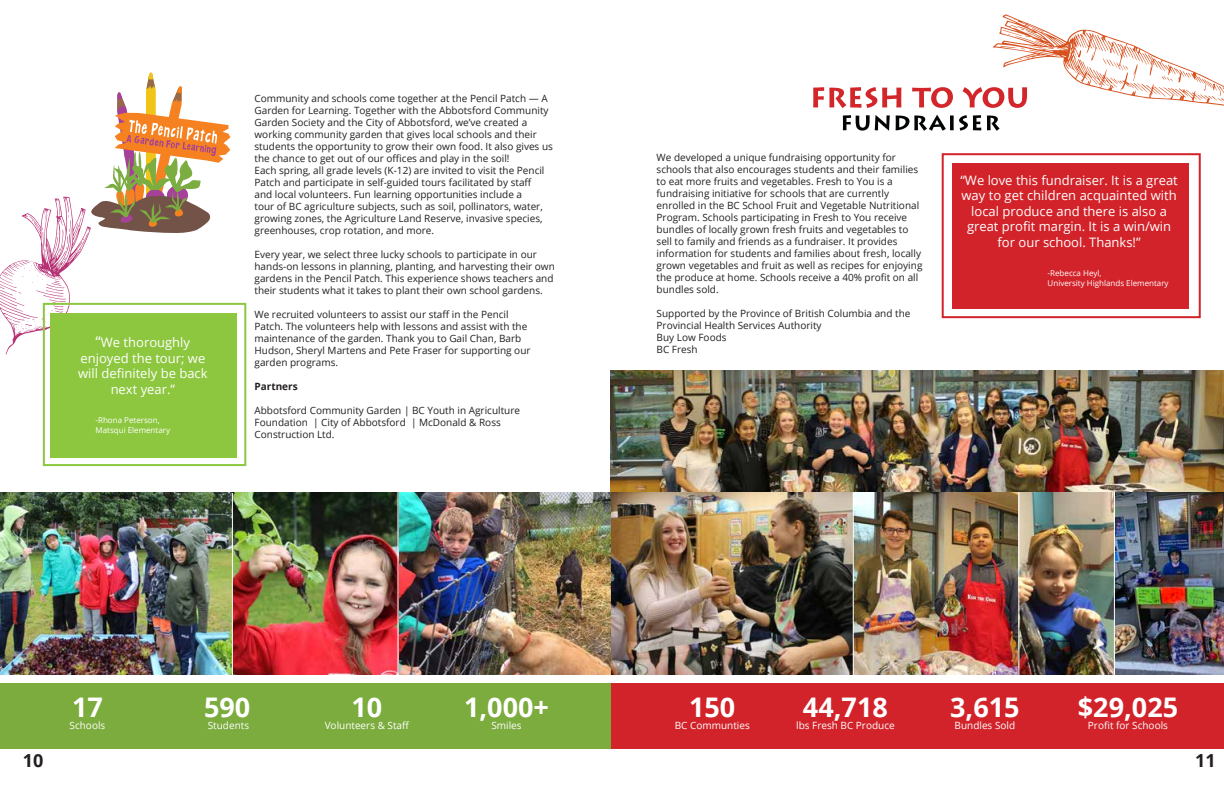
<style>
.page{position:relative;width:1224px;height:792px;background:#fff}
.page>*{position:absolute;margin:0;border:0;box-sizing:border-box;transform-origin:0 0}
.t1{font:700 27px "Open Sans";color:#fff}
.t2{font:700 18px "Open Sans";color:#231f20}
.t3{font:13px/15.6px "Open Sans";color:#fff;text-align:center}
.t4{font:10px/12px "Open Sans";color:#231f20}
.t5{font:10px "Open Sans";color:#fff}
.t6{font:700 10px "Open Sans";color:#231f20}
.t7{font:8px/9.6px "Open Sans";color:#fff}
.s1{font-size:15px}
</style>
<div class="page">
<div style="left:51px;top:313px;width:186px;height:144px;background:#8dc73f"></div>
<div style="left:43px;top:303px;width:203px;height:163px;border:2px solid #8dc73f"></div>
<img style="left:0;top:493px;width:1099px;height:181px">
<div style="left:0;top:683px;width:612px;height:66px;background:#7bac3d"></div>
<svg style="left:0;top:72px;width:242px;height:283px"></svg>
<div style="left:196px;top:190px;width:50px;height:15px;background:#fff"></div>
<hr style="left:232px;top:493px;width:1px;height:186px;background:#fff">
<hr style="left:398px;top:489px;width:1px;height:190px;background:#fff">
<div style="left:612px;top:683px;width:612px;height:66px;background:#d2232a"></div>
<svg style="left:843px;top:115px;width:157px;height:16px"></svg>
<img style="left:1099px;top:493px;width:125px;height:181px">
<hr style="left:853px;top:493px;width:1px;height:186px;background:#fff">
<hr style="left:1018px;top:489px;width:1px;height:190px;background:#fff">
<hr style="left:1114px;top:489px;width:1px;height:190px;background:#fff">
<div style="left:952px;top:163px;width:237px;height:146px;background:#d2232a"></div>
<div style="left:942px;top:153px;width:259px;height:165px;border:2px solid #d2232a"></div>
<img style="left:611px;top:370px;width:613px;height:121px">
<svg style="left:813px;top:14px;width:411px;height:94px"></svg>
<h3 class="t3" style="left:78px;top:334px;width:131px"><span class="s1">“</span>We thoroughly enjoyed the tour; we will definitely be back next year.”</h3>
<p class="t7" style="left:96px;top:415px;width:76px">-Rhona Peterson,<br>Matsqui Elementary</p>
<p class="t4" style="left:255px;top:92px;width:300px">Community and schools come together at the Pencil Patch — A Garden for Learning. Together with the Abbotsford Community Garden Society and the City of Abbotsford, we’ve created a working community garden that gives local schools and their students the opportunity to grow their own food. It also gives us the chance to get out of our offices and play in the soil!<br>Each spring, all grade levels (K-12) are invited to visit the Pencil Patch and participate in self-guided tours facilitated by staff<br>and local volunteers. Fun learning opportunities include a<br>tour of BC agriculture subjects, such as soil, pollinators, water, growing zones, the Agriculture Land Reserve, invasive species, greenhouses, crop rotation, and more.</p>
<p class="t4" style="left:255px;top:248px;width:302px">Every year, we select three lucky schools to participate in our hands-on lessons in planning, planting, and harvesting their own gardens in the Pencil Patch. This experience shows teachers and their students what it takes to plant their own school gardens.</p>
<p class="t4" style="left:255px;top:308px;width:278px">We recruited volunteers to assist our staff in the Pencil Patch. The volunteers help with lessons and assist with the maintenance of the garden. Thank you to Gail Chan, Barb Hudson, Sheryl Martens and Pete Fraser for supporting our garden programs.</p>
<p class="t6" style="left:255px;top:379px;width:45px">Partners</p>
<p class="t4" style="left:255px;top:404px;width:267px">Abbotsford Community Garden | BC Youth in Agriculture<br>Foundation | City of Abbotsford | McDonald &amp; Ross<br>Construction Ltd.</p>
<p class="t4" style="left:657px;top:151px;width:267px">We developed a unique fundraising opportunity for schools that also encourages students and their families to eat more fruits and vegetables. Fresh to You is a fundraising initiative for schools that are currently enrolled in the BC School Fruit and Vegetable Nutritional Program. Schools participating in Fresh to You receive bundles of locally grown fresh fruits and vegetables to sell to family and friends as a fundraiser. It provides information for students and families about fresh, locally grown vegetables and fruit as well as recipes for enjoying the produce at home. Schools receive a 40% profit on all bundles sold.</p>
<p class="t4" style="left:657px;top:307px;width:255px">Supported by the Province of British Columbia and the<br>Provincial Health Services Authority<br>Buy Low Foods<br>BC Fresh</p>
<h3 class="t3" style="left:960px;top:172px;width:219px">“We love this fundraiser. It is a great way to get children acquainted with local produce and there is also a great profit margin. It is a win/win for our school. Thanks!”</h3>
<p class="t7" style="left:1048px;top:268px;width:123px">-Rebecca Heyl,<br>University Highlands Elementary</p>
<h1 class="t1" style="left:72px;top:689px;width:32px">17</h1>
<p class="t5" style="left:70px;top:719px;width:37px">Schools</p>
<h1 class="t1" style="left:204px;top:689px;width:48px">590</h1>
<p class="t5" style="left:208px;top:719px;width:43px">Students</p>
<h1 class="t1" style="left:351px;top:689px;width:32px">10</h1>
<p class="t5" style="left:325px;top:719px;width:86px">Volunteers &amp; Staff</p>
<h1 class="t1" style="left:464px;top:689px;width:86px">1,000+</h1>
<p class="t5" style="left:491px;top:719px;width:32px">Smiles</p>
<h1 class="t1" style="left:689px;top:689px;width:48px">150</h1>
<p class="t5" style="left:675px;top:719px;width:77px">BC Communties</p>
<h1 class="t1" style="left:803px;top:689px;width:86px">44,718</h1>
<p class="t5" style="left:796px;top:719px;width:100px">lbs Fresh BC Produce</p>
<h1 class="t1" style="left:950px;top:689px;width:71px">3,615</h1>
<p class="t5" style="left:955px;top:719px;width:62px">Bundles Sold</p>
<h1 class="t1" style="left:1078px;top:689px;width:102px">$29,025</h1>
<p class="t5" style="left:1088px;top:719px;width:82px">Profit for Schools</p>
<h2 class="t2" style="left:23px;top:748px;width:22px">10</h2>
<h2 class="t2" style="left:1195px;top:748px;width:22px">11</h2>
</div>
